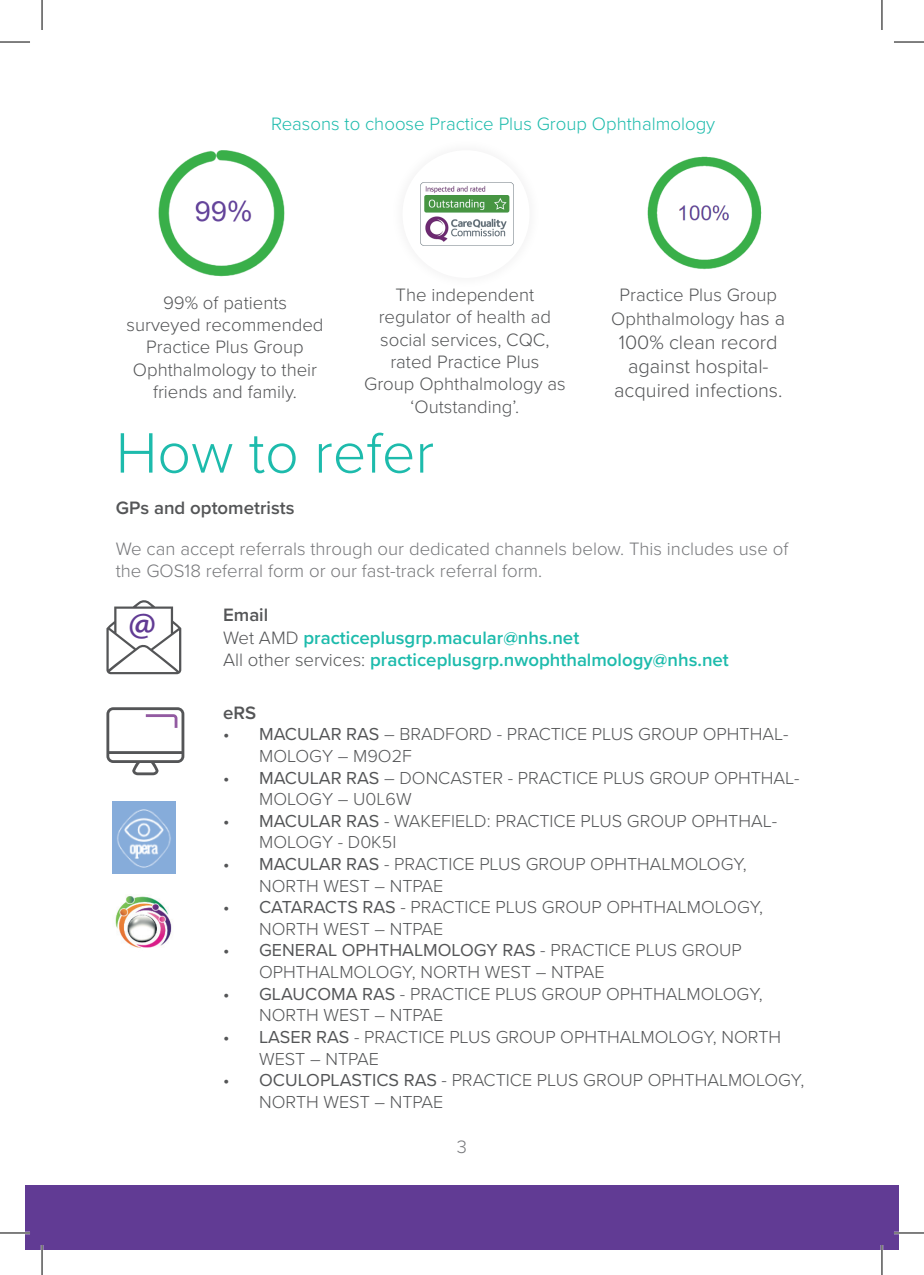
<style>
.page{position:relative;width:924px;height:1275px;background:#fff}
.page>*{position:absolute;margin:0;border:0;box-sizing:border-box;transform-origin:0 0}
.t1{font:300 59px "Proxima Nova";color:#1dbbac}
.t2{font:600 36px "Myriad Pro";color:#613b94}
.t3{font:300 20px/24px "Proxima Nova";color:#545557;text-align:center}
.t4{font:300 18.6px/22.4px "Proxima Nova";color:#545557;text-align:center}
.t5{font:300 18.6px/22.4px "Proxima Nova";color:#77787b}
.t6{font:600 18.6px/22.4px "Proxima Nova";color:#1dbbac}
.t7{font:300 18.6px "Proxima Nova";color:#1dbbac}
.t8{font:600 18.6px "Proxima Nova";color:#545557}
.t9{font:300 18px/21.6px "Proxima Nova";color:#545557}
.s1{font-size:20px}
.s2{color:#545557}
.s3{font-weight:300;color:#545557}
.s4{font-weight:400}
</style>
<div class="page">
<div style="left:25px;top:1185px;width:873px;height:65px;background:#613b94"></div>
<img style="left:113px;top:801px;width:62px;height:72px">
<img style="left:115px;top:896px;width:57px;height:52px">
<svg style="left:106px;top:600px;width:75px;height:74px"></svg>
<svg style="left:106px;top:707px;width:78px;height:68px"></svg>
<img style="left:158px;top:150px;width:127px;height:127px">
<img style="left:647px;top:156px;width:115px;height:114px">
<img style="left:420px;top:182px;width:93px;height:64px">
<hr style="left:0;top:1231px;width:30px;height:3px;background:#fff">
<hr style="left:893px;top:1231px;width:30px;height:3px;background:#fff">
<hr style="left:41px;top:1245px;width:2px;height:30px;background:#fff">
<hr style="left:880px;top:1245px;width:2px;height:30px;background:#fff">
<hr style="left:0;top:42px;width:30px;height:1px;background:#000">
<hr style="left:893px;top:42px;width:30px;height:1px;background:#000">
<hr style="left:0;top:1232px;width:30px;height:1px;background:#000">
<hr style="left:893px;top:1232px;width:30px;height:1px;background:#000">
<hr style="left:42px;top:0;width:1px;height:30px;background:#000">
<hr style="left:42px;top:1245px;width:1px;height:30px;background:#000">
<hr style="left:881px;top:0;width:1px;height:30px;background:#000">
<hr style="left:881px;top:1245px;width:1px;height:30px;background:#000">
<p class="t7" style="left:271px;top:110px;width:445px">Reasons to choose Practice Plus Group Ophthalmology</p>
<p class="t4" style="left:126px;top:290px;width:198px">99% of patients surveyed recommended<br>Practice Plus Group<br>Ophthalmology to their friends and family.</p>
<p class="t4" style="left:364px;top:283px;width:203px">The independent regulator of health ad social services, CQC, rated Practice Plus<br>Group Ophthalmology as ‘Outstanding’.</p>
<p class="t4" style="left:611px;top:282px;width:175px;line-height:24px">Practice Plus Group<br>Ophthalmology <span class="s1">has a</span></p>
<p class="t3" style="left:614px;top:329px;width:170px">100% clean record against hospital&shy;acquired infections.</p>
<h1 class="t1" style="left:116px;top:409px;width:320px">How to refer</h1>
<p class="t8" style="left:116px;top:494px;width:180px">GPs and optometrists</p>
<p class="t5" style="left:116px;top:536px;width:673px">We can accept referrals through our dedicated channels below. This includes use of the GOS18 referral form or our fast-track referral form.</p>
<p class="t6" style="left:223px;top:603px;width:507px"><span class="s2">Email<br></span><span class="s3">Wet AMD</span> practiceplusgrp.macular@nhs.net<br><span class="s3">All other services:</span> practiceplusgrp.nwophthalmology@nhs.net</p>
<p class="t8" style="left:223px;top:698px;width:35px">eRS</p>
<p class="t9" style="left:259px;top:722px;width:530px;text-indent:-36px"><span class="s4">• MACULAR RAS</span> – BRADFORD - PRACTICE PLUS GROUP OPHTHAL-<br>MOLOGY – M9O2F</p>
<p class="t9" style="left:259px;top:766px;width:542px;text-indent:-36px"><span class="s4">• MACULAR RAS</span> – DONCASTER - PRACTICE PLUS GROUP OPHTHAL-<br>MOLOGY – U0L6W</p>
<p class="t9" style="left:259px;top:809px;width:519px;text-indent:-36px"><span class="s4">• MACULAR RAS</span> - WAKEFIELD: PRACTICE PLUS GROUP OPHTHAL-<br>MOLOGY - D0K5I</p>
<p class="t9" style="left:259px;top:852px;width:489px;text-indent:-36px"><span class="s4">• MACULAR RAS</span> - PRACTICE PLUS GROUP OPHTHALMOLOGY,<br>NORTH WEST – NTPAE</p>
<p class="t9" style="left:259px;top:895px;width:505px;text-indent:-36px"><span class="s4">• CATARACTS RAS</span> - PRACTICE PLUS GROUP OPHTHALMOLOGY,<br>NORTH WEST – NTPAE</p>
<p class="t9" style="left:259px;top:938px;width:484px;text-indent:-36px"><span class="s4">• GENERAL OPHTHALMOLOGY RAS</span> - PRACTICE PLUS GROUP<br>OPHTHALMOLOGY, NORTH WEST – NTPAE</p>
<p class="t9" style="left:259px;top:982px;width:505px;text-indent:-36px"><span class="s4">• GLAUCOMA RAS</span> - PRACTICE PLUS GROUP OPHTHALMOLOGY,<br>NORTH WEST – NTPAE</p>
<p class="t9" style="left:259px;top:1025px;width:523px;text-indent:-36px"><span class="s4">• LASER RAS</span> - PRACTICE PLUS GROUP OPHTHALMOLOGY, NORTH<br>WEST – NTPAE</p>
<p class="t9" style="left:259px;top:1068px;width:546px;text-indent:-36px"><span class="s4">• OCULOPLASTICS RAS</span> - PRACTICE PLUS GROUP OPHTHALMOLOGY,<br>NORTH WEST – NTPAE</p>
<h2 class="t2" style="left:128px;top:599px;width:29px">@</h2>
<p class="t5" style="left:456px;top:1134px;width:12px">3</p>
</div>
